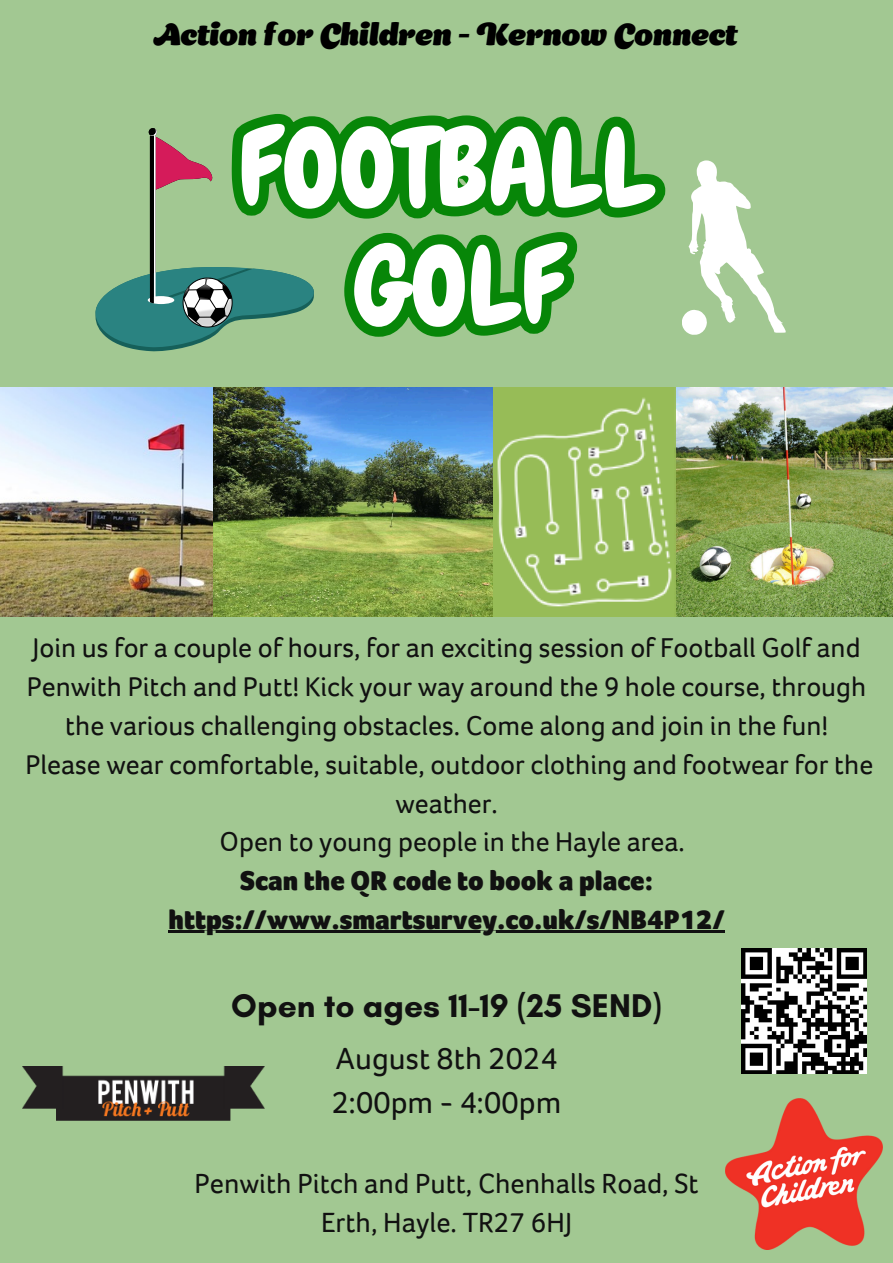
<style>
.page{position:relative;width:893px;height:1263px;background:#a2c892}
.page>*{position:absolute;margin:0;border:0;box-sizing:border-box;transform-origin:0 0}
.t1{font:108.45px/118.1px "Chewy";color:#fff;text-align:center}
.t2{font:700 33.45px "Glacial Indifference";color:#111}
.t3{font:31.5px/43.9px "Foco";color:#111}
.t4{font:italic 800 30.22px "Appetite Pro";color:#000}
.t5{font:28.5px/39.4px "Foco";color:#111;text-align:center}
.t6{font:27.9px/38.8px "Foco";color:#111;text-align:center}
.t7{font:900 27.9px "Foco";color:#111}
</style>
<div class="page">
<img style="left:726px;top:1098px;width:156px;height:151px">
<img style="left:0;top:387px;width:213px;height:230px">
<img style="left:676px;top:387px;width:217px;height:230px">
<svg style="left:238px;top:114px;width:428px;height:104px"></svg>
<svg style="left:95px;top:128px;width:499px;height:224px"></svg>
<svg style="left:682px;top:160px;width:103px;height:175px"></svg>
<img style="left:213px;top:387px;width:280px;height:230px">
<img style="left:493px;top:387px;width:183px;height:230px">
<img style="left:23px;top:1066px;width:241px;height:55px">
<img style="left:741px;top:948px;width:125px;height:126px">
<hr style="left:168px;top:931px;width:556px;height:2px;background:#111">
<p class="t4" style="left:152px;top:15px;width:586px">Action for Children - Kernow Connect</p>
<p class="t1" style="left:238px;top:109px;width:418px">FOOTBALL<br>GOLF</p>
<p class="t6" style="left:27px;top:632px;width:841px">Join us for a couple of hours, for an exciting session of Football Golf and<br>Penwith Pitch and Putt! Kick your way around the 9 hole course, through the various challenging obstacles. Come along and join in the fun!</p>
<p class="t6" style="left:25px;top:748px;width:849px">Please wear comfortable, suitable, outdoor clothing and footwear for the weather.</p>
<p class="t6" style="left:219px;top:826px;width:467px">Open to young people in the Hayle area.</p>
<p class="t7" style="left:240px;top:870px;width:414px">Scan the QR code to book a place:</p>
<p class="t7" style="left:168px;top:909px;width:557px">https://www.smartsurvey.co.uk/s/NB4P12/</p>
<h2 class="t2" style="left:231px;top:985px;width:432px">Open to ages 11-19 (25 SEND)</h2>
<p class="t3" style="left:332px;top:1040px;width:231px">August 8th 2024<br>2:00pm - 4:00pm</p>
<h3 class="t5" style="left:194px;top:1167px;width:506px">Penwith Pitch and Putt, Chenhalls Road, St<br>Erth, Hayle. TR27 6HJ</h3>
</div>
